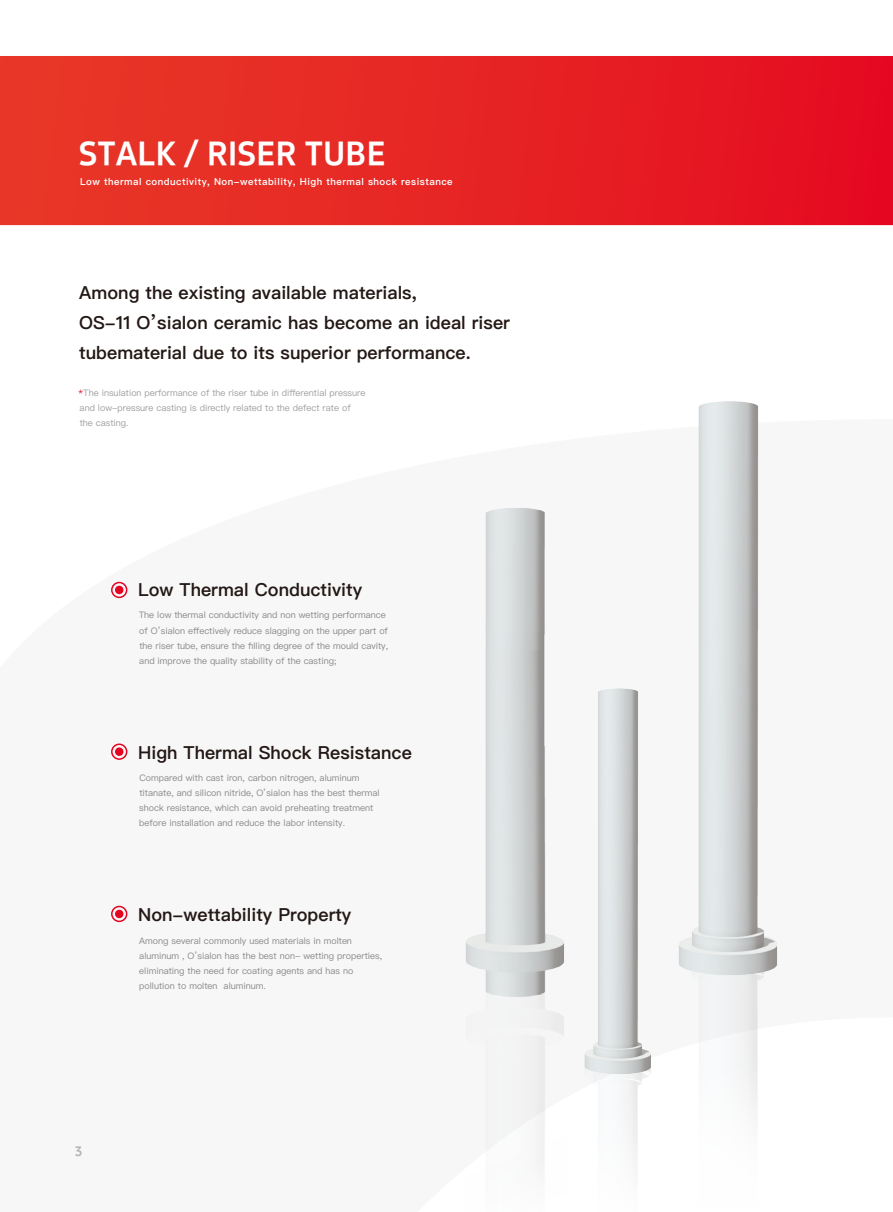
<style>
.page{position:relative;width:893px;height:1212px;background:#fff}
.page>*{position:absolute;margin:0;border:0;box-sizing:border-box;transform-origin:0 0}
.t1{font:33px "DOUYINSANSBOLD GB";color:#fff}
.t2{font:600 18px/30px "Ping Fang SC";color:#231815}
.t3{font:13.5px "DOUYINSANSBOLD GB";color:#b4b4b5}
.t4{font:600 9.6px "Ping Fang SC";letter-spacing:.05em;color:#fff}
.t5{font:9px/15px "Ping Fang SC";color:#888}
.t6{font:9px/15px "Ping Fang SC";color:#9e9e9f}
.s1{color:#e50321}
</style>
<div class="page">
<img style="left:698px;top:1014px;width:60px;height:30px">
<svg style="left:0;top:56px;width:893px;height:169px;background:#e62324"></svg>
<img style="left:678px;top:401px;width:100px;height:613px">
<img style="left:588px;top:688px;width:63px;height:384px">
<div style="left:486px;top:1087px;width:59px;height:87px;background:#f4f4f5"></div>
<div style="left:111px;top:906px;width:16px;height:16px;border:2px solid #e40320;border-radius:50%"></div>
<div style="left:115px;top:910px;width:8px;height:8px;background:#e40320;border-radius:50%"></div>
<div style="left:111px;top:743px;width:16px;height:17px;border:2px solid #e40320;border-radius:50%"></div>
<div style="left:115px;top:747px;width:8px;height:9px;background:#e40320;border-radius:50%"></div>
<div style="left:111px;top:582px;width:16px;height:16px;border:2px solid #e40320;border-radius:50%"></div>
<div style="left:115px;top:586px;width:8px;height:8px;background:#e40320;border-radius:50%"></div>
<img style="left:465px;top:508px;width:123px;height:579px">
<h1 class="t1" style="left:79px;top:136px;width:308px">STALK / RISER TUBE</h1>
<p class="t4" style="left:80px;top:175px;width:374px">Low thermal conductivity, Non-wettability, High thermal shock resistance</p>
<h2 class="t2" style="left:79px;top:277px;width:432px">Among the existing available materials,<br>OS-11 O’sialon ceramic has become an ideal riser tubematerial due to its superior performance.</h2>
<p class="t6" style="left:79px;top:385px;width:288px"><span class="s1">*</span>The insulation performance of the riser tube in differential pressure and low-pressure casting is directly related to the defect rate of<br>the casting.</p>
<h2 class="t2" style="left:138px;top:575px;width:225px">Low Thermal Conductivity</h2>
<p class="t5" style="left:139px;top:608px;width:251px">The low thermal conductivity and non wetting performance of O’sialon effectively reduce slagging on the upper part of the riser tube, ensure the filling degree of the mould cavity, and improve the quality stability of the casting;</p>
<h2 class="t2" style="left:138px;top:737px;width:275px">High Thermal Shock Resistance</h2>
<p class="t5" style="left:139px;top:770px;width:242px">Compared with cast iron, carbon nitrogen, aluminum titanate, and silicon nitride, O’sialon has the best thermal shock resistance, which can avoid preheating treatment before installation and reduce the labor intensity.</p>
<h2 class="t2" style="left:138px;top:899px;width:215px">Non-wettability Property</h2>
<p class="t5" style="left:139px;top:933px;width:244px">Among several commonly used materials in molten aluminum , O’sialon has the best non- wetting properties, eliminating the need for coating agents and has no pollution to molten aluminum.</p>
<h3 class="t3" style="left:75px;top:1143px;width:9px">3</h3>
</div>
